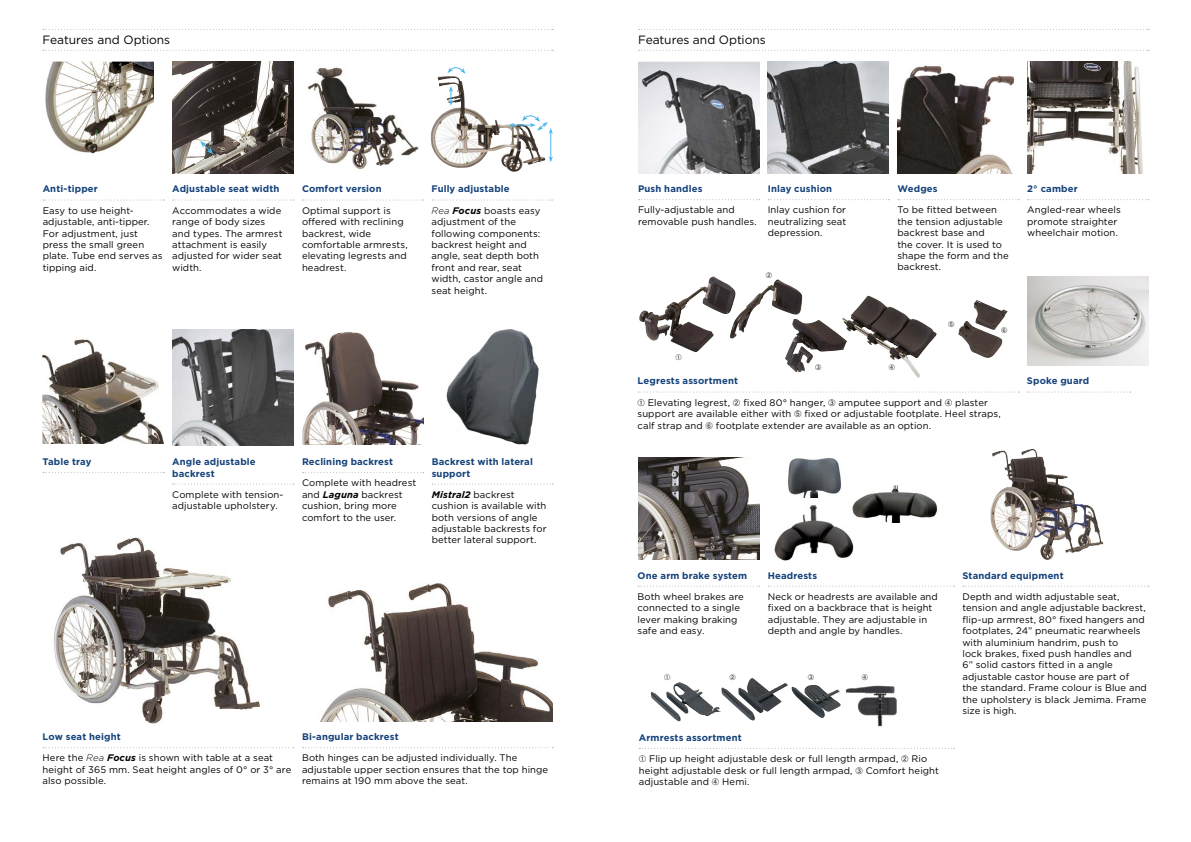
<style>
.page{position:relative;width:1191px;height:842px;background:#fff}
.page>*{position:absolute;margin:0;border:0;box-sizing:border-box;transform-origin:0 0}
.t1{font:12px "Gotham";letter-spacing:-.005em;color:#000}
.t2{font:9.5px/11.4px "Gotham";letter-spacing:.01em;color:#000}
.t3{font:700 9.5px/11.5px "Gotham";letter-spacing:.015em;color:#14427a}
.s1{font-weight:300;font-style:italic}
.s2{font-weight:700;font-style:italic}
</style>
<div class="page">
<svg style="left:638px;top:29px;width:511px;height:1px"></svg>
<svg style="left:638px;top:50px;width:511px;height:1px"></svg>
<svg style="left:43px;top:29px;width:510px;height:1px"></svg>
<svg style="left:43px;top:50px;width:510px;height:1px"></svg>
<img style="left:53px;top:537px;width:207px;height:187px">
<img style="left:172px;top:330px;width:121px;height:115px">
<svg style="left:432px;top:200px;width:120px;height:1px"></svg>
<img style="left:430px;top:76px;width:111px;height:96px">
<svg style="left:449px;top:86px;width:4px;height:20px"></svg>
<svg style="left:447px;top:67px;width:18px;height:7px"></svg>
<svg style="left:508px;top:115px;width:45px;height:47px"></svg>
<img style="left:638px;top:62px;width:121px;height:111px">
<img style="left:767px;top:62px;width:122px;height:111px">
<svg style="left:638px;top:199px;width:121px;height:1px"></svg>
<svg style="left:768px;top:199px;width:121px;height:1px"></svg>
<img style="left:638px;top:457px;width:121px;height:103px">
<img style="left:1027px;top:62px;width:116px;height:111px">
<img style="left:897px;top:65px;width:118px;height:108px">
<svg style="left:898px;top:199px;width:121px;height:1px"></svg>
<svg style="left:1027px;top:199px;width:122px;height:1px"></svg>
<img style="left:990px;top:449px;width:99px;height:111px">
<svg style="left:963px;top:586px;width:186px;height:1px"></svg>
<svg style="left:768px;top:586px;width:186px;height:1px"></svg>
<svg style="left:638px;top:586px;width:121px;height:1px"></svg>
<img style="left:788px;top:458px;width:53px;height:39px">
<img style="left:775px;top:505px;width:79px;height:55px">
<img style="left:850px;top:485px;width:88px;height:38px">
<img style="left:320px;top:583px;width:233px;height:139px">
<svg style="left:173px;top:484px;width:121px;height:1px"></svg>
<svg style="left:302px;top:747px;width:251px;height:1px"></svg>
<svg style="left:432px;top:484px;width:121px;height:1px"></svg>
<img style="left:446px;top:329px;width:93px;height:116px">
<img style="left:302px;top:332px;width:121px;height:113px">
<svg style="left:302px;top:472px;width:122px;height:1px"></svg>
<svg style="left:43px;top:747px;width:251px;height:1px"></svg>
<svg style="left:302px;top:200px;width:122px;height:1px"></svg>
<img style="left:308px;top:67px;width:111px;height:103px">
<img style="left:172px;top:62px;width:121px;height:111px">
<svg style="left:200px;top:141px;width:13px;height:13px"></svg>
<svg style="left:173px;top:200px;width:121px;height:1px"></svg>
<img style="left:45px;top:62px;width:108px;height:92px">
<svg style="left:43px;top:200px;width:121px;height:1px"></svg>
<img style="left:43px;top:339px;width:121px;height:105px">
<svg style="left:43px;top:472px;width:121px;height:1px"></svg>
<svg style="left:1027px;top:392px;width:103px;height:1px"></svg>
<img style="left:1027px;top:276px;width:121px;height:90px">
<svg style="left:639px;top:748px;width:315px;height:1px"></svg>
<img style="left:651px;top:682px;width:70px;height:39px">
<img style="left:791px;top:685px;width:47px;height:33px">
<img style="left:721px;top:678px;width:67px;height:43px">
<img style="left:838px;top:685px;width:59px;height:42px">
<svg style="left:638px;top:392px;width:381px;height:1px"></svg>
<img style="left:639px;top:276px;width:97px;height:76px">
<img style="left:792px;top:296px;width:145px;height:82px">
<img style="left:958px;top:300px;width:49px;height:58px">
<svg style="left:729px;top:678px;width:6px;height:2px"></svg>
<svg style="left:815px;top:365px;width:6px;height:5px"></svg>
<svg style="left:889px;top:365px;width:6px;height:5px"></svg>
<svg style="left:1001px;top:327px;width:6px;height:6px"></svg>
<p class="t1" style="left:43px;top:32px;width:129px">Features and Options</p>
<p class="t1" style="left:638px;top:32px;width:129px">Features and Options</p>
<p class="t3" style="left:43px;top:183px;width:57px">Anti-tipper</p>
<p class="t2" style="left:43px;top:204px;width:121px">Easy to use height&shy;adjustable, anti-tipper.<br>For adjustment, just press the small green plate. Tube end serves as tipping aid.</p>
<p class="t3" style="left:172px;top:183px;width:109px">Adjustable seat width</p>
<p class="t2" style="left:172px;top:204px;width:112px">Accommodates a wide range of body sizes and types. The armrest attachment is easily adjusted for wider seat width.</p>
<p class="t3" style="left:302px;top:183px;width:81px">Comfort version</p>
<p class="t2" style="left:302px;top:204px;width:107px">Optimal support is offered with reclining backrest, wide comfortable armrests, elevating legrests and headrest.</p>
<p class="t3" style="left:431px;top:183px;width:80px">Fully adjustable</p>
<p class="t2" style="left:431px;top:204px;width:113px"><span class="s1">Rea</span> <span class="s2">Focus</span> boasts easy adjustment of the following components: backrest height and angle, seat depth both front and rear, seat width, castor angle and seat height.</p>
<p class="t3" style="left:43px;top:456px;width:50px">Table tray</p>
<p class="t3" style="left:172px;top:456px;width:85px">Angle adjustable backrest</p>
<p class="t2" style="left:172px;top:489px;width:113px">Complete with tension&shy;adjustable upholstery.</p>
<p class="t3" style="left:302px;top:456px;width:92px">Reclining backrest</p>
<p class="t2" style="left:302px;top:477px;width:116px">Complete with headrest and <span class="s2">Laguna</span> backrest cushion, bring more comfort to the user.</p>
<p class="t3" style="left:432px;top:456px;width:103px">Backrest with lateral support</p>
<p class="t2" style="left:432px;top:489px;width:116px"><span class="s2">Mistral2</span> backrest cushion is available with both versions of angle adjustable backrests for better lateral support.</p>
<p class="t3" style="left:638px;top:183px;width:66px">Push handles</p>
<p class="t2" style="left:638px;top:204px;width:120px">Fully-adjustable and removable push handles.</p>
<p class="t3" style="left:767px;top:183px;width:66px">Inlay cushion</p>
<p class="t2" style="left:767px;top:204px;width:80px;text-align:justify">Inlay cushion for neutralizing seat depression.</p>
<p class="t3" style="left:897px;top:183px;width:42px">Wedges</p>
<p class="t2" style="left:897px;top:204px;width:113px">To be fitted between the tension adjustable backrest base and<br>the cover. It is used to shape the form and the backrest.</p>
<p class="t3" style="left:1027px;top:183px;width:52px">2° camber</p>
<p class="t2" style="left:1027px;top:204px;width:95px">Angled-rear wheels promote straighter wheelchair motion.</p>
<p class="t3" style="left:637px;top:375px;width:102px">Legrests assortment</p>
<p class="t2" style="left:637px;top:396px;width:365px">➀ Elevating legrest, ➁ fixed 80° hanger, ➂ amputee support and ➃ plaster support are available either with ➄ fixed or adjustable footplate. Heel straps, calf strap and ➅ footplate extender are available as an option.</p>
<p class="t3" style="left:1026px;top:375px;width:64px">Spoke guard</p>
<p class="t3" style="left:43px;top:731px;width:80px">Low seat height</p>
<p class="t2" style="left:43px;top:752px;width:250px">Here the <span class="s1">Rea</span> <span class="s2">Focus</span> is shown with table at a seat height of 365 mm. Seat height angles of 0° or 3° are also possible.</p>
<p class="t3" style="left:302px;top:731px;width:98px">Bi-angular backrest</p>
<p class="t2" style="left:302px;top:752px;width:248px">Both hinges can be adjusted individually. The adjustable upper section ensures that the top hinge remains at 190 mm above the seat.</p>
<p class="t3" style="left:637px;top:569px;width:111px">One arm brake system</p>
<p class="t2" style="left:637px;top:591px;width:108px">Both wheel brakes are connected to a single lever making braking safe and easy.</p>
<p class="t3" style="left:767px;top:569px;width:51px">Headrests</p>
<p class="t2" style="left:767px;top:591px;width:172px">Neck or headrests are available and fixed on a backbrace that is height adjustable. They are adjustable in depth and angle by handles.</p>
<p class="t3" style="left:639px;top:732px;width:104px">Armrests assortment</p>
<p class="t2" style="left:639px;top:753px;width:302px">➀ Flip up height adjustable desk or full length armpad, ➁ Rio height adjustable desk or full length armpad, ➂ Comfort height adjustable and ➃ Hemi.</p>
<p class="t3" style="left:962px;top:569px;width:103px">Standard equipment</p>
<p class="t2" style="left:962px;top:591px;width:186px">Depth and width adjustable seat, tension and angle adjustable backrest, flip-up armrest, 80° fixed hangers and footplates, 24” pneumatic rearwheels with aluminium handrim, push to<br>lock brakes, fixed push handles and<br>6” solid castors fitted in a angle adjustable castor house are part of the standard. Frame colour is Blue and the upholstery is black Jemima. Frame size is high.</p>
</div>
